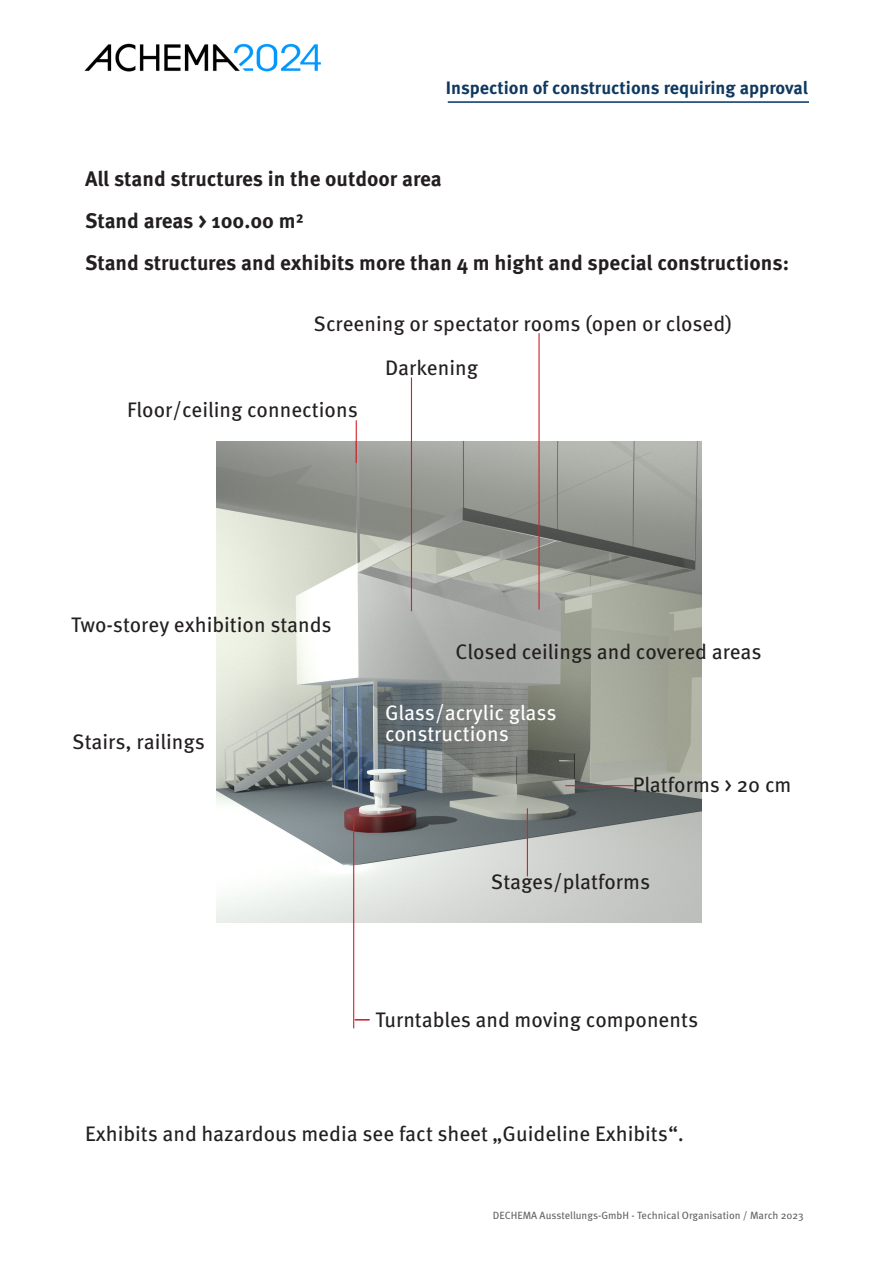
<style>
.page{position:relative;width:893px;height:1263px;background:#fff}
.page>*{position:absolute;margin:0;border:0;box-sizing:border-box;transform-origin:0 0}
.meta_14_book{font:21px "Meta OT";color:#231f20}
.meta_bold_12{font:700 21px "Meta OT";color:#231f20}
.meta_14_book-2{font:21px "Meta OT";color:#fff}
.meta_12_blau_titel{font:700 18px "Meta OT";color:#103960}
.t1{font:10.5px "Meta OT";color:#636366}
.s1{color:#d1232a}
</style>
<div class="page">
<img style="left:216px;top:441px;width:485px;height:481px">
<img style="left:84px;top:43px;width:238px;height:29px">
<hr style="left:448px;top:101px;width:361px;height:2px;background:#036">
<hr style="left:411px;top:377px;width:1px;height:234px;background:#d1232a">
<hr style="left:538px;top:333px;width:2px;height:276px;background:#d1232a">
<hr style="left:353px;top:816px;width:1px;height:212px;background:#d1232a">
<hr style="left:356px;top:420px;width:1px;height:43px;background:#d1232a">
<hr style="left:527px;top:808px;width:1px;height:68px;background:#d1232a">
<hr style="left:565px;top:785px;width:68px;height:1px;background:#d1232a">
<p class="meta_12_blau_titel" style="left:446px;top:77px;width:364px">Inspection of constructions requiring approval</p>
<p class="meta_bold_12" style="left:85px;top:166px;width:358px">All stand structures in the outdoor area</p>
<p class="meta_bold_12" style="left:85px;top:208px;width:220px">Stand areas &gt; 100.00 m²</p>
<p class="meta_bold_12" style="left:85px;top:250px;width:705px">Stand structures and exhibits more than 4 m hight and special constructions:</p>
<p class="meta_14_book" style="left:314px;top:311px;width:420px">Screening or spectator rooms (open or closed)</p>
<p class="meta_14_book" style="left:385px;top:356px;width:95px">Darkening</p>
<p class="meta_14_book" style="left:127px;top:398px;width:232px">Floor/ceiling connections</p>
<p class="meta_14_book" style="left:71px;top:612px;width:262px">Two-storey exhibition stands</p>
<p class="meta_14_book" style="left:72px;top:729px;width:134px">Stairs, railings</p>
<p class="meta_14_book" style="left:456px;top:639px;width:307px">Closed ceilings and covered areas</p>
<p class="meta_14_book-2" style="left:385px;top:700px;width:173px">Glass/acrylic glass</p>
<p class="meta_14_book-2" style="left:385px;top:721px;width:125px">constructions</p>
<p class="meta_14_book" style="left:633px;top:772px;width:160px">Platforms &gt; 20 cm</p>
<p class="meta_14_book" style="left:491px;top:870px;width:161px">Stages/platforms</p>
<p class="meta_14_book" style="left:354px;top:1008px;width:346px"><span class="s1">—</span> Turntables and moving components</p>
<p class="meta_14_book" style="left:85px;top:1122px;width:601px">Exhibits and hazardous media see fact sheet „Guideline Exhibits“.</p>
<p class="t1" style="left:493px;top:1209px;width:312px">DECHEMA Ausstellungs-GmbH - Technical Organisation / March 2023</p>
</div>
